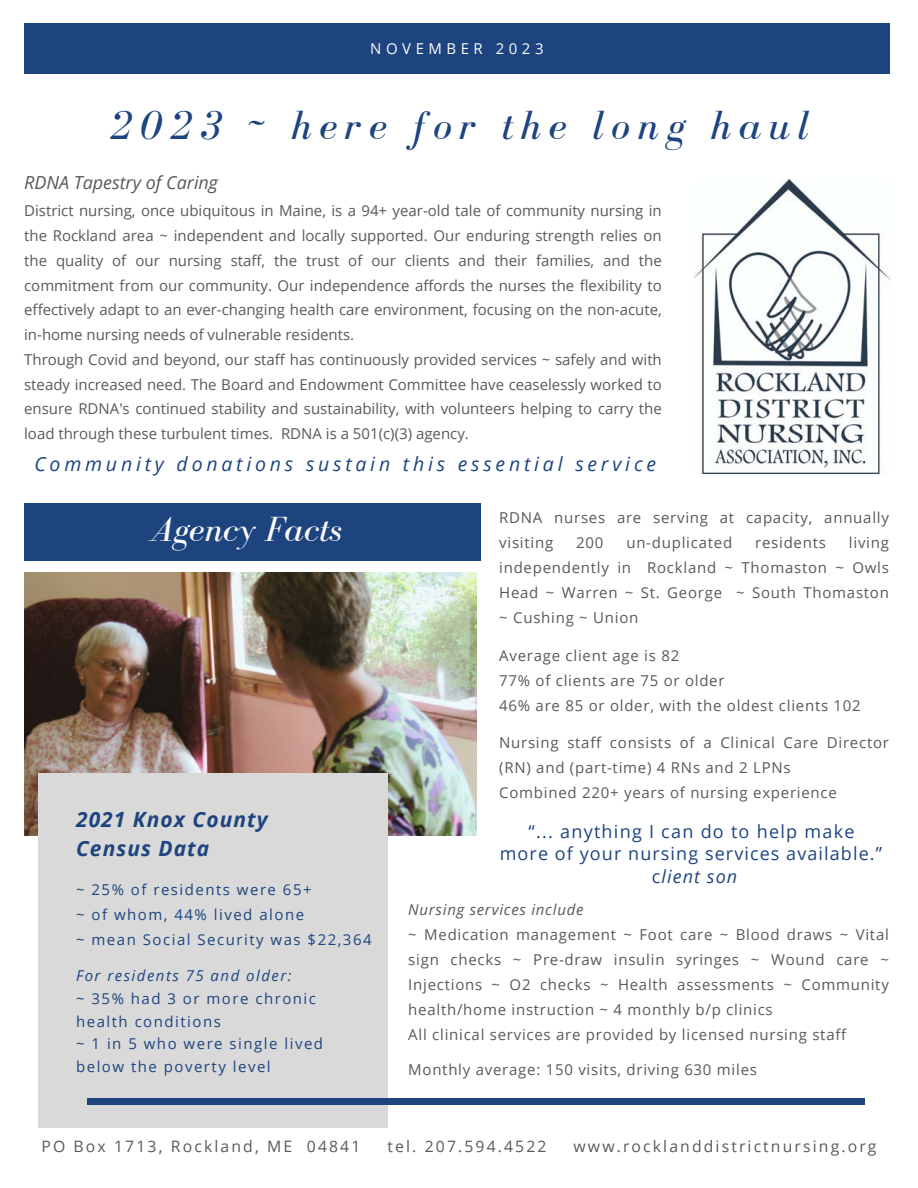
<style>
.page{position:relative;width:918px;height:1188px;background:#fff}
.page>*{position:absolute;margin:0;border:0;box-sizing:border-box;transform-origin:0 0}
.t1{font:italic 42px "Bodoni FLF";letter-spacing:.175em;color:#1d447f}
.t2{font:italic 36px "Bodoni FLF";color:#fafafa}
.t3{font:italic 700 21px/29.2px "Open Sans";letter-spacing:.05em;color:#1d447f}
.t4{font:italic 19.5px "Open Sans";letter-spacing:.195em;color:#1d447f}
.t5{font:18px/22.5px "Open Sans";letter-spacing:.06em;color:#1d447f;text-align:center}
.t6{font:italic 18px "Open Sans";color:#595959}
.t7{font:15.75px "Open Sans";letter-spacing:.135em;color:#595959}
.t8{font:15px/24.8px "Open Sans";color:#595959;text-align:justify}
.t9{font:15px/25px "Open Sans";letter-spacing:.05em;color:#595959}
.t10{font:15px/22.5px "Open Sans";letter-spacing:.1em;color:#1d447f}
.t11{font:italic 15px "Open Sans";letter-spacing:.1em;color:#1d447f}
.t12{font:italic 15px "Open Sans";letter-spacing:.05em;color:#595959}
.t13{font:15px "Open Sans";letter-spacing:.3em;color:#fafafa}
.s1{font-style:italic}
</style>
<div class="page">
<img style="left:694px;top:180px;width:196px;height:293px">
<div style="left:24px;top:23px;width:865px;height:51px;background:#1d447f"></div>
<div style="left:24px;top:503px;width:457px;height:58px;background:#1d447f"></div>
<img style="left:24px;top:573px;width:452px;height:262px">
<div style="left:38px;top:773px;width:350px;height:355px;background:#d9d9d9"></div>
<div style="left:88px;top:1099px;width:777px;height:5px;background:#1d447f"></div>
<p class="t13" style="left:370px;top:39px;width:175px">NOVEMBER 2023</p>
<h1 class="t1" style="left:109px;top:103px;width:701px">2023 ~ here for the long haul</h1>
<p class="t6" style="left:24px;top:170px;width:195px">RDNA Tapestry of Caring</p>
<p class="t8" style="left:24px;top:198px;width:639px;text-align:left">District nursing, once ubiquitous in Maine, is a 94+ year-old tale of community nursing in the Rockland area ~ independent and locally supported. Our enduring strength relies on the quality of our nursing staff, the trust of our clients and their families, and the commitment from our community. Our independence affords the nurses the flexibility to effectively adapt to an ever-changing health care environment, focusing on the non-acute, in-home nursing needs of vulnerable residents.<br>Through Covid and beyond, our staff has continuously provided services ~ safely and with steady increased need. The Board and Endowment Committee have ceaselessly worked to ensure RDNA's continued stability and sustainability, with volunteers helping to carry the load through these turbulent times. RDNA is a 501(c)(3) agency.</p>
<h3 class="t4" style="left:34px;top:450px;width:623px">Community donations sustain this essential service</h3>
<h2 class="t2" style="left:150px;top:510px;width:193px">Agency Facts</h2>
<p class="t9" style="left:499px;top:505px;width:391px">RDNA nurses are serving at capacity, annually visiting</p>
<p class="t8" style="left:499px;top:530px;width:391px;text-indent:350px">living independently in Rockland ~ Thomaston ~ Owls Head ~ Warren ~ St. George ~ South Thomaston ~ Cushing ~ Union</p>
<p class="t9" style="left:499px;top:642px;width:363px">Average client age is 82<br>77% of clients are 75 or older<br>46% are 85 or older, with the oldest clients 102</p>
<p class="t9" style="left:499px;top:730px;width:391px">Nursing staff consists of a Clinical Care Director (RN) and (part-time) 4 RNs and 2 LPNs<br>Combined 220+ years of nursing experience</p>
<p class="t8" style="left:576px;top:530px;width:29px">200</p>
<p class="t9" style="left:626px;top:530px;width:107px">un-duplicated</p>
<p class="t9" style="left:755px;top:530px;width:72px">residents</p>
<h3 class="t3" style="left:76px;top:804px;width:193px">2021 Knox County<br>Census Data</h3>
<p class="t10" style="left:76px;top:876px;width:297px;line-height:24.9px">~ 25% of residents were 65+<br>~ of whom, 44% lived alone<br>~ mean Social Security was $22,364</p>
<p class="t11" style="left:76px;top:965px;width:217px">For residents 75 and older:</p>
<p class="t10" style="left:76px;top:987px;width:249px">~ 35% had 3 or more chronic health conditions<br>~ 1 in 5 who were single lived below the poverty level</p>
<p class="t5" style="left:500px;top:819px;width:384px">“... anything I can do to help make<br>more of your nursing services available.” c<span class="s1">lient son</span></p>
<p class="t12" style="left:408px;top:899px;width:177px">Nursing services include</p>
<p class="t9" style="left:408px;top:921px;width:482px">~ Medication management ~ Foot care ~ Blood draws ~ Vital sign checks ~ Pre-draw insulin syringes ~ Wound care ~ Injections ~ O2 checks ~ Health assessments ~ Community health/home instruction ~ 4 monthly b/p clinics<br>All clinical services are provided by licensed nursing staff</p>
<p class="t9" style="left:408px;top:1056px;width:350px">Monthly average: 150 visits, driving 630 miles</p>
<p class="t7" style="left:41px;top:1136px;width:321px">PO Box 1713, Rockland, ME 04841</p>
<p class="t7" style="left:387px;top:1136px;width:161px">tel. 207.594.4522</p>
<p class="t7" style="left:574px;top:1136px;width:305px">www.rocklanddistrictnursing.org</p>
</div>
